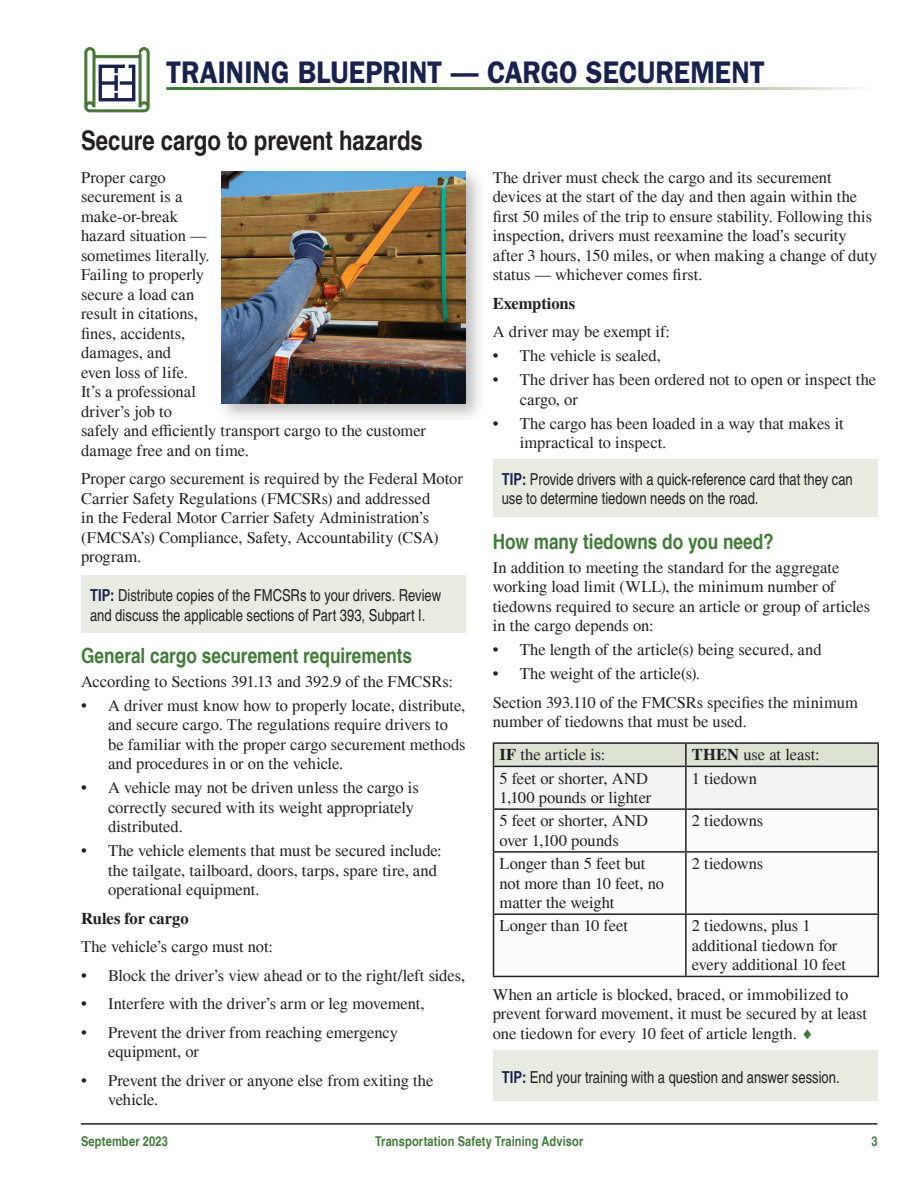
<style>
.page{position:relative;width:918px;height:1188px;background:#fff}
.page>*{position:absolute;margin:0;border:0;box-sizing:border-box;transform-origin:0 0}
.Feature_Headline{font:600 31.35px "ITC Franklin Gothic Std";letter-spacing:-.005em;color:#18224d;scale:.89 1}
.Head_Level_1{font:700 condensed 27px "Helvetica LT Pro";color:#231f20}
.Head_Level_2{font:700 condensed 21px "Helvetica LT Pro";color:#417a39}
.Body{font:16.5px/19.5px "Times LT Pro";letter-spacing:-.005em;color:#231f20}
.Key_body{font:condensed 16.5px/19.5px "Helvetica LT Std";color:#231f20;scale:.96 1}
.Body-2{font:700 16.5px "Times LT Pro";letter-spacing:-.005em;color:#231f20}
.t1{font:700 condensed 13.5px "Helvetica LT Pro";letter-spacing:.01em;color:#417a39}
.s1{font-family:"Helvetica LT Pro";font-weight:700;color:#18224d}
.s2{font-weight:700}
.s3{color:#417a39}
</style>
<div class="page">
<hr style="left:81px;top:1123px;width:797px;height:2px;background:#231f20">
<svg style="left:494px;top:810px;width:384px;height:166px"></svg>
<svg style="left:494px;top:853px;width:384px;height:60px"></svg>
<hr style="left:493px;top:742px;width:193px;height:2px;background:#231f20">
<hr style="left:686px;top:742px;width:193px;height:2px;background:#231f20">
<svg style="left:493px;top:743px;width:386px;height:65px"></svg>
<hr style="left:493px;top:766px;width:193px;height:1px;background:#231f20">
<hr style="left:493px;top:767px;width:1px;height:41px;background:#231f20">
<hr style="left:686px;top:766px;width:193px;height:1px;background:#231f20">
<hr style="left:685px;top:767px;width:2px;height:41px;background:#231f20">
<hr style="left:878px;top:767px;width:1px;height:41px;background:#231f20">
<hr style="left:493px;top:808px;width:193px;height:2px;background:#231f20">
<hr style="left:493px;top:810px;width:1px;height:41px;background:#231f20">
<hr style="left:686px;top:808px;width:193px;height:2px;background:#231f20">
<hr style="left:685px;top:810px;width:2px;height:41px;background:#231f20">
<hr style="left:878px;top:810px;width:1px;height:41px;background:#231f20">
<hr style="left:493px;top:851px;width:193px;height:2px;background:#231f20">
<hr style="left:493px;top:853px;width:1px;height:60px;background:#231f20">
<hr style="left:686px;top:851px;width:193px;height:2px;background:#231f20">
<hr style="left:685px;top:853px;width:2px;height:60px;background:#231f20">
<hr style="left:878px;top:853px;width:1px;height:60px;background:#231f20">
<hr style="left:493px;top:913px;width:193px;height:2px;background:#231f20">
<hr style="left:493px;top:915px;width:1px;height:61px;background:#231f20">
<hr style="left:686px;top:913px;width:193px;height:2px;background:#231f20">
<hr style="left:685px;top:915px;width:2px;height:61px;background:#231f20">
<hr style="left:878px;top:915px;width:1px;height:61px;background:#231f20">
<hr style="left:493px;top:976px;width:193px;height:1px;background:#231f20">
<hr style="left:686px;top:976px;width:193px;height:1px;background:#231f20">
<svg style="left:84px;top:47px;width:66px;height:66px"></svg>
<div style="left:81px;top:575px;width:385px;height:58px;background:#e7ebe1"></div>
<div style="left:493px;top:459px;width:385px;height:58px;background:#e7ebe1"></div>
<div style="left:493px;top:1051px;width:385px;height:50px;background:#e7ebe1"></div>
<div style="left:216px;top:166px;width:271px;height:258px;background:#231f20;opacity:.3"></div>
<img style="left:221px;top:172px;width:245px;height:231px">
<p class="Feature_Headline" style="left:166px;top:53px;width:674px">TRAINING BLUEPRINT — CARGO SECUREMENT</p>
<p class="Head_Level_1" style="left:81px;top:124px;width:343px">Secure cargo to prevent hazards</p>
<p class="Body" style="left:81px;top:167px;width:347px">Proper cargo<br>securement is a<br>make-or-break<br>hazard situation —<br>sometimes literally.<br>Failing to properly<br>secure a load can<br>result in citations,<br>fines, accidents,<br>damages, and<br>even loss of life.<br>It’s a professional<br>driver’s job to<br>safely and efficiently transport cargo to the customer damage free and on time.</p>
<p class="Body" style="left:81px;top:469px;width:383px">Proper cargo securement is required by the Federal Motor Carrier Safety Regulations (FMCSRs) and addressed<br>in the Federal Motor Carrier Safety Administration’s (FMCSA’s) Compliance, Safety, Accountability (CSA) program.</p>
<p class="Key_body" style="left:90px;top:586px;width:367px"><span class="s1">TIP:</span> Distribute copies of the FMCSRs to your drivers. Review and discuss the applicable sections of Part 393, Subpart I.</p>
<p class="Head_Level_2" style="left:81px;top:643px;width:333px">General cargo securement requirements</p>
<p class="Body" style="left:81px;top:671px;width:374px">According to Sections 391.13 and 392.9 of the FMCSRs:</p>
<p class="Body" style="left:108px;top:695px;width:359px;text-indent:-27px">• A driver must know how to properly locate, distribute, and secure cargo. The regulations require drivers to be familiar with the proper cargo securement methods and procedures in or on the vehicle.</p>
<p class="Body" style="left:108px;top:778px;width:312px;text-indent:-27px">• A vehicle may not be driven unless the cargo is correctly secured with its weight appropriately distributed.</p>
<p class="Body" style="left:108px;top:841px;width:335px;text-indent:-27px">• The vehicle elements that must be secured include: the tailgate, tailboard, doors, tarps, spare tire, and operational equipment.</p>
<p class="Body-2" style="left:81px;top:908px;width:109px">Rules for cargo</p>
<p class="Body" style="left:81px;top:937px;width:194px">The vehicle’s cargo must not:</p>
<p class="Body" style="left:81px;top:965px;width:386px">• Block the driver’s view ahead or to the right/left sides,</p>
<p class="Body" style="left:81px;top:994px;width:345px">• Interfere with the driver’s arm or leg movement,</p>
<p class="Body" style="left:108px;top:1022px;width:291px;text-indent:-27px">• Prevent the driver from reaching emergency equipment, or</p>
<p class="Body" style="left:108px;top:1070px;width:327px;text-indent:-27px">• Prevent the driver or anyone else from exiting the vehicle.</p>
<p class="Body" style="left:493px;top:167px;width:386px">The driver must check the cargo and its securement devices at the start of the day and then again within the first 50 miles of the trip to ensure stability. Following this inspection, drivers must reexamine the load’s security after 3 hours, 150 miles, or when making a change of duty status — whichever comes first.</p>
<p class="Body-2" style="left:493px;top:293px;width:84px">Exemptions</p>
<p class="Body" style="left:493px;top:322px;width:179px">A driver may be exempt if:</p>
<p class="Body" style="left:493px;top:346px;width:170px">• The vehicle is sealed,</p>
<p class="Body" style="left:520px;top:370px;width:358px;text-indent:-27px">• The driver has been ordered not to open or inspect the cargo, or</p>
<p class="Body" style="left:520px;top:413px;width:325px;text-indent:-27px">• The cargo has been loaded in a way that makes it impractical to inspect.</p>
<p class="Key_body" style="left:502px;top:469px;width:367px"><span class="s1">TIP:</span> Provide drivers with a quick-reference card that they can use to determine tiedown needs on the road.</p>
<p class="Head_Level_2" style="left:493px;top:529px;width:282px">How many tiedowns do you need?</p>
<p class="Body" style="left:493px;top:557px;width:379px">In addition to meeting the standard for the aggregate working load limit (WLL), the minimum number of tiedowns required to secure an article or group of articles in the cargo depends on:</p>
<p class="Body" style="left:493px;top:640px;width:330px">• The length of the article(s) being secured, and</p>
<p class="Body" style="left:493px;top:664px;width:209px">• The weight of the article(s).</p>
<p class="Body" style="left:493px;top:692px;width:367px">Section 393.110 of the FMCSRs specifies the minimum number of tiedowns that must be used.</p>
<p class="Body" style="left:500px;top:745px;width:107px"><span class="s2">IF</span> the article is:</p>
<p class="Body" style="left:692px;top:745px;width:129px"><span class="s2">THEN</span> use at least:</p>
<p class="Body" style="left:500px;top:768px;width:153px">5 feet or shorter, AND<br>1,100 pounds or lighter</p>
<p class="Body" style="left:692px;top:768px;width:67px">1 tiedown</p>
<p class="Body" style="left:500px;top:811px;width:150px">5 feet or shorter, AND over 1,100 pounds</p>
<p class="Body" style="left:692px;top:811px;width:73px">2 tiedowns</p>
<p class="Body" style="left:500px;top:854px;width:166px">Longer than 5 feet but not more than 10 feet, no matter the weight</p>
<p class="Body" style="left:692px;top:854px;width:73px">2 tiedowns</p>
<p class="Body" style="left:500px;top:916px;width:130px">Longer than 10 feet</p>
<p class="Body" style="left:692px;top:916px;width:156px">2 tiedowns, plus 1 additional tiedown for every additional 10 feet</p>
<p class="Body" style="left:493px;top:984px;width:376px">When an article is blocked, braced, or immobilized to prevent forward movement, it must be secured by at least one tiedown for every 10 feet of article length. <span class="s3">♦</span></p>
<p class="Key_body" style="left:502px;top:1067px;width:353px"><span class="s1">TIP:</span> End your training with a question and answer session.</p>
<p class="t1" style="left:81px;top:1133px;width:89px">September 2023</p>
<p class="t1" style="left:375px;top:1133px;width:210px">Transportation Safety Training Advisor</p>
<p class="t1" style="left:871px;top:1133px;width:8px">3</p>
</div>
